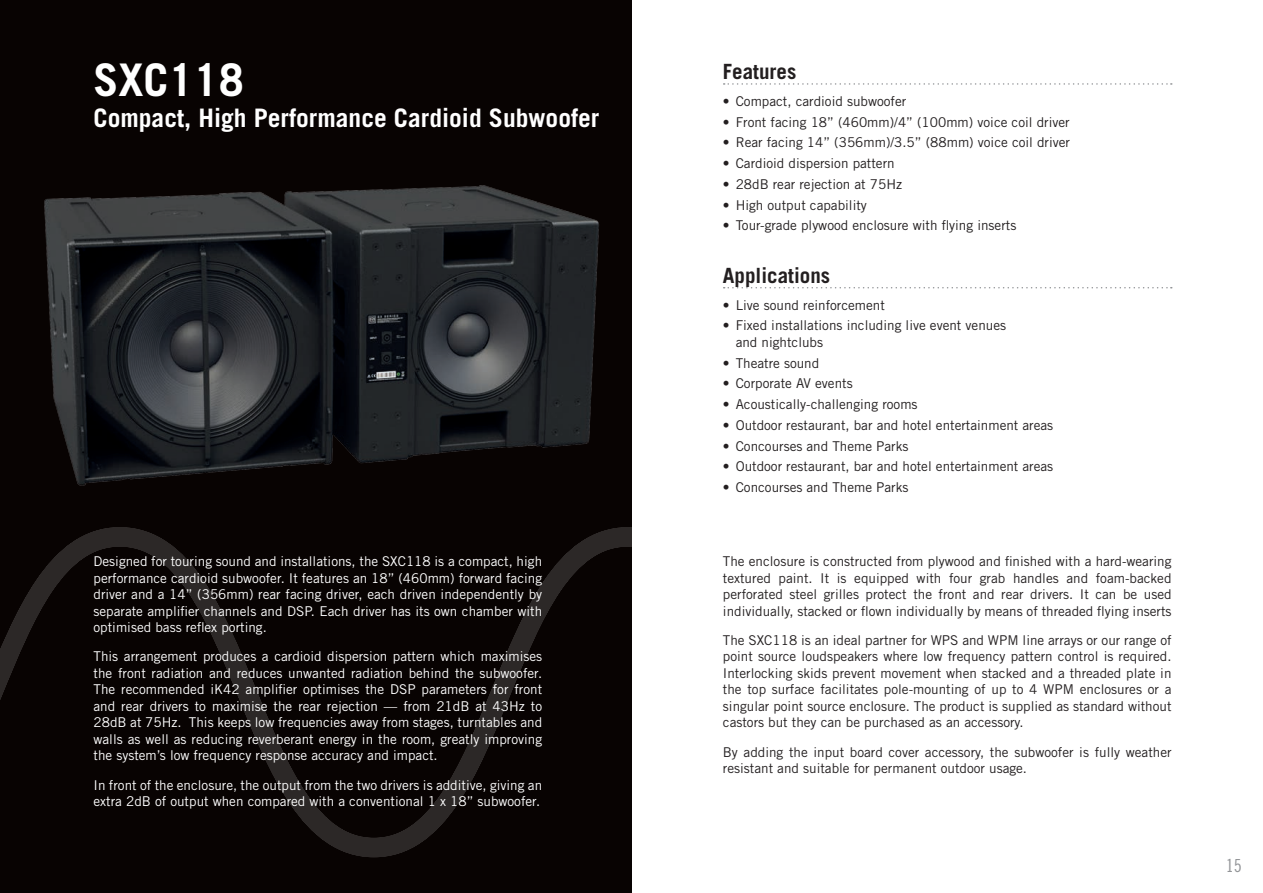
<style>
.page{position:relative;width:1263px;height:893px;background:#fff}
.page>*{position:absolute;margin:0;border:0;box-sizing:border-box;transform-origin:0 0}
.t1{font:700 45px "Trade Gothic LT Std";color:#fff}
.t2{font:700 25.5px "Trade Gothic LT Std";color:#fff}
.t3{font:700 21px "Trade Gothic LT Std";color:#231f20}
.t4{font:18px "Trade Gothic LT Std Cn 18";color:#939598}
.t5{font:13.5px/16.5px "Trade Gothic LT Std";color:#231f20;text-align:justify}
.t6{font:13.5px/16.5px "Trade Gothic LT Std";color:#fff;text-align:justify}
</style>
<div class="page">
<div style="left:0;top:0;width:631px;height:893px;background:#080302"></div>
<svg style="left:0;top:527px;width:631px;height:330px"></svg>
<svg style="left:724px;top:83px;width:448px;height:2px"></svg>
<svg style="left:724px;top:287px;width:448px;height:1px"></svg>
<img style="left:44px;top:185px;width:555px;height:301px">
<h1 class="t1" style="left:94px;top:53px;width:152px">SXC118</h1>
<h2 class="t2" style="left:94px;top:102px;width:507px">Compact, High Performance Cardioid Subwoofer</h2>
<p class="t6" style="left:94px;top:553px;width:450px">Designed for touring sound and installations, the SXC118 is a compact, high performance cardioid subwoofer. It features an 18” (460mm) forward facing driver and a 14” (356mm) rear facing driver, each driven independently by separate amplifier channels and DSP. Each driver has its own chamber with optimised bass reflex porting.</p>
<p class="t6" style="left:94px;top:648px;width:450px">This arrangement produces a cardioid dispersion pattern which maximises the front radiation and reduces unwanted radiation behind the subwoofer.<br>The recommended iK42 amplifier optimises the DSP parameters for front and rear drivers to maximise the rear rejection — from 21dB at 43Hz to 28dB at 75Hz. This keeps low frequencies away from stages, turntables and walls as well as reducing reverberant energy in the room, greatly improving the system’s low frequency response accuracy and impact.</p>
<p class="t6" style="left:94px;top:776px;width:450px">In front of the enclosure, the output from the two drivers is additive, giving an extra 2dB of output when compared with a conventional 1 x 18” subwoofer.</p>
<h3 class="t3" style="left:723px;top:59px;width:75px">Features</h3>
<p class="t5" style="left:723px;top:93px;width:185px">• Compact, cardioid subwoofer</p>
<p class="t5" style="left:723px;top:113px;width:348px">• Front facing 18” (460mm)/4” (100mm) voice coil driver</p>
<p class="t5" style="left:723px;top:134px;width:349px">• Rear facing 14” (356mm)/3.5” (88mm) voice coil driver</p>
<p class="t5" style="left:723px;top:155px;width:173px">• Cardioid dispersion pattern</p>
<p class="t5" style="left:723px;top:176px;width:181px">• 28dB rear rejection at 75Hz</p>
<p class="t5" style="left:723px;top:196px;width:146px">• High output capability</p>
<p class="t5" style="left:723px;top:217px;width:295px">• Tour-grade plywood enclosure with flying inserts</p>
<h3 class="t3" style="left:723px;top:262px;width:109px">Applications</h3>
<p class="t5" style="left:723px;top:296px;width:163px">• Live sound reinforcement</p>
<p class="t5" style="left:736px;top:317px;width:272px;text-indent:-13px">• Fixed installations including live event venues and nightclubs</p>
<p class="t5" style="left:723px;top:354px;width:98px">• Theatre sound</p>
<p class="t5" style="left:723px;top:375px;width:131px">• Corporate AV events</p>
<p class="t5" style="left:723px;top:396px;width:196px">• Acoustically-challenging rooms</p>
<p class="t5" style="left:723px;top:417px;width:332px">• Outdoor restaurant, bar and hotel entertainment areas</p>
<p class="t5" style="left:723px;top:437px;width:187px">• Concourses and Theme Parks</p>
<p class="t5" style="left:723px;top:458px;width:332px">• Outdoor restaurant, bar and hotel entertainment areas</p>
<p class="t5" style="left:723px;top:479px;width:187px">• Concourses and Theme Parks</p>
<p class="t5" style="left:723px;top:553px;width:450px">The enclosure is constructed from plywood and finished with a hard-wearing textured paint. It is equipped with four grab handles and foam-backed perforated steel grilles protect the front and rear drivers. It can be used individually, stacked or flown individually by means of threaded flying inserts</p>
<p class="t5" style="left:723px;top:632px;width:450px">The SXC118 is an ideal partner for WPS and WPM line arrays or our range of point source loudspeakers where low frequency pattern control is required.<br>Interlocking skids prevent movement when stacked and a threaded plate in the top surface facilitates pole-mounting of up to 4 WPM enclosures or a singular point source enclosure. The product is supplied as standard without castors but they can be purchased as an accessory.</p>
<p class="t5" style="left:723px;top:743px;width:450px">By adding the input board cover accessory, the subwoofer is fully weather resistant and suitable for permanent outdoor usage.</p>
<h3 class="t4" style="left:1226px;top:855px;width:17px">15</h3>
</div>
